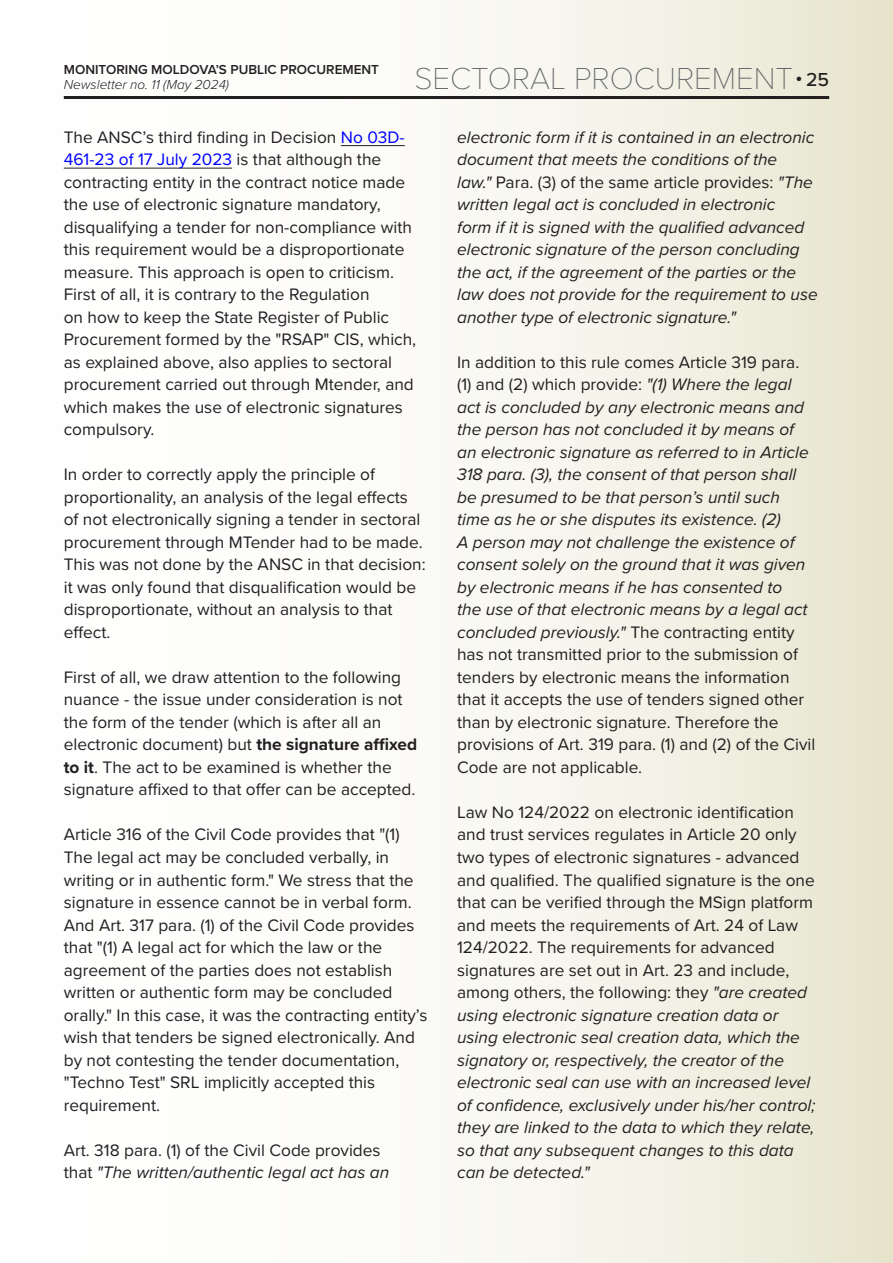
<style>
.page{position:relative;width:893px;height:1263px;background:#fff}
.page>*{position:absolute;margin:0;border:0;box-sizing:border-box;transform-origin:0 0}
.Rubrica_pagina{font:100 31.5px "Proxima Nova T";color:#636366}
.t1{font:500 19.5px "Proxima Nova";color:#231f20}
.Normal__Web{font:17.25px/22.5px "Proxima Nova";color:#231f20}
.Normal__Web-2{font:italic 17.25px/22.5px "Proxima Nova";color:#231f20}
.t2{font:600 13.5px "Proxima Nova";color:#231f20}
.t3{font:italic 300 13.5px "Proxima Nova";color:#231f20}
.s1{color:#00f}
.s2{font-weight:700}
.s3{font-style:italic}
.s4{font-style:normal}
</style>
<div class="page">
<div style="left:0;top:0;width:893px;height:1263px;background:linear-gradient(to right,#fff,#ebead7)"></div>
<hr style="left:64px;top:96px;width:765px;height:3px;background:#231f20">
<hr style="left:341px;top:145px;width:64px;height:1px;background:#231f20">
<hr style="left:64px;top:168px;width:168px;height:1px;background:#231f20">
<p class="t2" style="left:64px;top:60px;width:317px">MONITORING MOLDOVA’S PUBLIC PROCUREMENT</p>
<p class="t3" style="left:64px;top:75px;width:167px">Newsletter no. 11 (May 2024)</p>
<p class="Rubrica_pagina" style="left:414px;top:55px;width:380px">SECTORAL PROCUREMENT</p>
<p class="t1" style="left:797px;top:65px;width:34px"><sup>●</sup> 25</p>
<p class="Normal__Web" style="left:64px;top:125px;width:354px">The ANSC’s third finding in Decision <span class="s1">No 03D-461-23 of 17 July 2023</span> is that although the contracting entity in the contract notice made the use of electronic signature mandatory, disqualifying a tender for non-compliance with this requirement would be a disproportionate measure. This approach is open to criticism.<br>First of all, it is contrary to the Regulation<br>on how to keep the State Register of Public Procurement formed by the "RSAP" CIS, which, as explained above, also applies to sectoral procurement carried out through Mtender, and which makes the use of electronic signatures compulsory.</p>
<p class="Normal__Web" style="left:64px;top:463px;width:363px">In order to correctly apply the principle of proportionality, an analysis of the legal effects of not electronically signing a tender in sectoral procurement through MTender had to be made.<br>This was not done by the ANSC in that decision: it was only found that disqualification would be disproportionate, without an analysis to that effect.</p>
<p class="Normal__Web" style="left:64px;top:665px;width:355px">First of all, we draw attention to the following nuance - the issue under consideration is not the form of the tender (which is after all an electronic document) but <span class="s2">the signature affixed to it</span>. The act to be examined is whether the signature affixed to that offer can be accepted.</p>
<p class="Normal__Web" style="left:64px;top:823px;width:365px">Article 316 of the Civil Code provides that "(1)<br>The legal act may be concluded verbally, in writing or in authentic form." We stress that the signature in essence cannot be in verbal form.<br>And Art. 317 para. (1) of the Civil Code provides that "(1) A legal act for which the law or the agreement of the parties does not establish written or authentic form may be concluded orally." In this case, it was the contracting entity’s wish that tenders be signed electronically. And by not contesting the tender documentation, "Techno Test" SRL implicitly accepted this requirement.</p>
<p class="Normal__Web" style="left:64px;top:1138px;width:327px">Art. 318 para. (1) of the Civil Code provides that <span class="s3">"The written/authentic legal act has an</span></p>
<p class="Normal__Web-2" style="left:457px;top:125px;width:362px">electronic form if it is contained in an electronic document that meets the conditions of the<br>law." <span class="s4">Para. (3) of the same article provides:</span> "The written legal act is concluded in electronic<br>form if it is signed with the qualified advanced electronic signature of the person concluding the act, if the agreement of the parties or the law does not provide for the requirement to use another type of electronic signature."</p>
<p class="Normal__Web-2" style="left:457px;top:350px;width:360px"><span class="s4">In addition to this rule comes Article 319 para. (1) and (2) which provide:</span> "(1) Where the legal act is concluded by any electronic means and the person has not concluded it by means of an electronic signature as referred to in Article 318 para. (3), the consent of that person shall be presumed to be that person’s until such time as he or she disputes its existence. (2)<br>A person may not challenge the existence of consent solely on the ground that it was given by electronic means if he has consented to<br>the use of that electronic means by a legal act concluded previously." <span class="s4">The contracting entity has not transmitted prior to the submission of tenders by electronic means the information that it accepts the use of tenders signed other than by electronic signature. Therefore the provisions of Art. 319 para. (1) and (2) of the Civil Code are not applicable.</span></p>
<p class="Normal__Web" style="left:457px;top:800px;width:360px">Law No 124/2022 on electronic identification and trust services regulates in Article 20 only two types of electronic signatures - advanced and qualified. The qualified signature is the one that can be verified through the MSign platform and meets the requirements of Art. 24 of Law 124/2022. The requirements for advanced signatures are set out in Art. 23 and include, among others, the following: they <span class="s3">"are created using electronic signature creation data or using electronic seal creation data, which the signatory or, respectively, the creator of the electronic seal can use with an increased level of confidence, exclusively under his/her control; they are linked to the data to which they relate, so that any subsequent changes to this data can be detected."</span></p>
</div>
